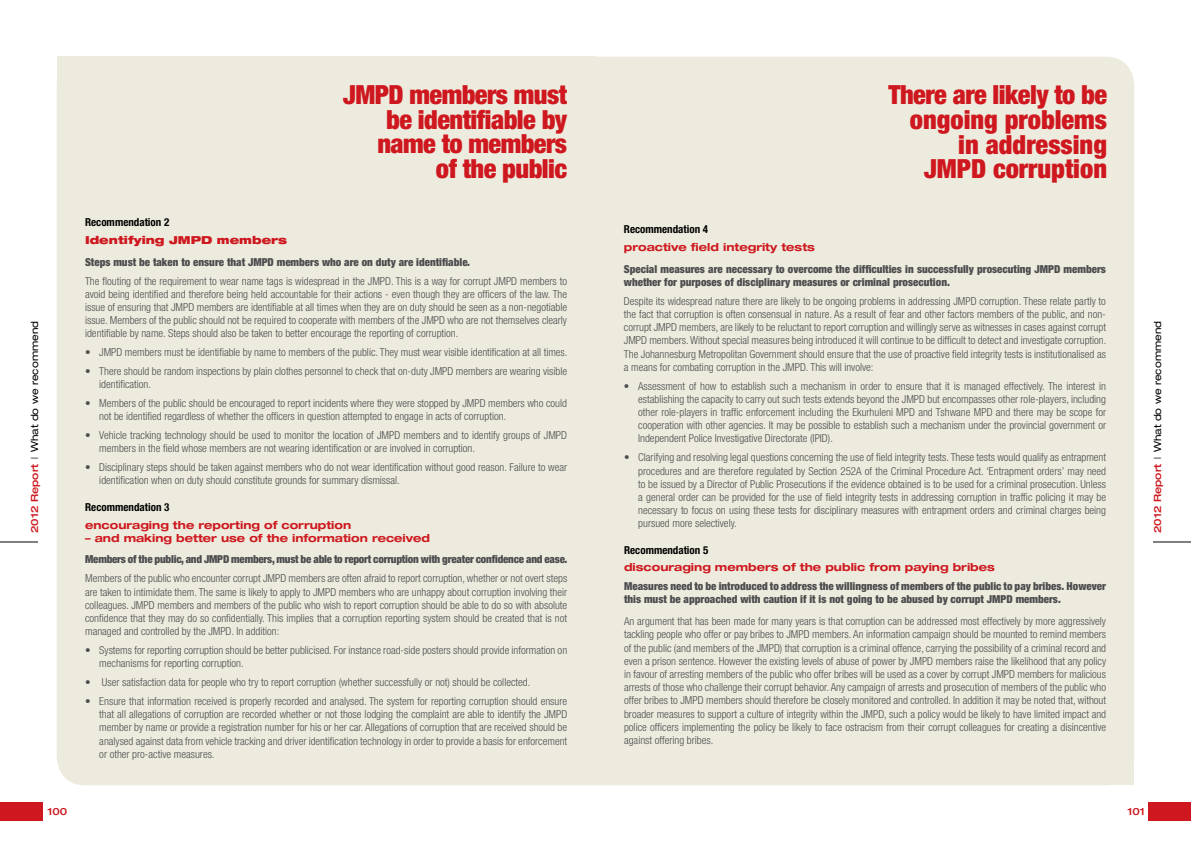
<style>
.page{position:relative;width:1191px;height:842px;background:#fff}
.page>*{position:absolute;margin:0;border:0;box-sizing:border-box;transform-origin:0 0}
.t1{font:900 condensed 26.4px/24.8px "Helvetica Neue LT Std";color:#ce171e;text-align:right}
.t2{font:900 condensed 26.4px/24.8px "Helvetica Neue LT Std";letter-spacing:-.02em;color:#ce171e;text-align:right}
.t3{font:300 condensed 11px/13.2px "Helvetica Neue LT Std";color:#4d4d4f;text-align:justify}
.t4{font:900 condensed 11px/13.2px "Helvetica Neue LT Std";color:#4d4d4f}
.t5{font:700 expanded 11px "Helvetica Neue LT Std";color:#ce171e}
.t6{font:900 condensed 11px "Helvetica Neue LT Std";letter-spacing:-.02em;color:#4d4d4f}
.t7{font:700 condensed 11px "Helvetica Neue LT Std";color:#000}
.t8{font:900 expanded 11px "Helvetica Neue LT Std";color:#ce171e}
.t9{font:expanded 10px "Helvetica Neue LT Std";color:#000}
.t10{font:500 expanded 10px "Helvetica Neue LT Std";color:#ce171e}
.s1{font-weight:500;color:#ce171e}
.s2{font-weight:300;font-stretch:condensed}
</style>
<div class="page">
<hr style="left:1153px;top:541px;width:38px;height:1px;background:#000">
<div style="left:1148px;top:802px;width:43px;height:19px;background:#ce171e"></div>
<div style="left:0;top:802px;width:43px;height:19px;background:#ce171e"></div>
<hr style="left:0;top:541px;width:38px;height:1px;background:#000">
<div style="left:57px;top:57px;width:1077px;height:728px;background:#edebdd;border-radius:28px"></div>
<h1 class="t2" style="left:343px;top:82px;width:225px">JMPD members must be identifiable by name to members<br>of the public</h1>
<h1 class="t1" style="left:888px;top:82px;width:220px">There are likely to be ongoing problems in addressing<br>JMPD corruption</h1>
<p class="t7" style="left:85px;top:216px;width:86px">Recommendation 2</p>
<p class="t8" style="left:85px;top:233px;width:204px">Identifying JMPD members</p>
<p class="t4" style="left:85px;top:255px;width:386px">Steps must be taken to ensure that JMPD members who are on duty are identifiable.</p>
<p class="t3" style="left:85px;top:274px;width:483px">The flouting of the requirement to wear name tags is widespread in the JMPD. This is a way for corrupt JMPD members to avoid being identified and therefore being held accountable for their actions - even though they are officers of the law. The issue of ensuring that JMPD members are identifiable at all times when they are on duty should be seen as a non-negotiable issue. Members of the public should not be required to cooperate with members of the JMPD who are not themselves clearly identifiable by name. Steps should also be taken to better encourage the reporting of corruption.</p>
<p class="t3" style="left:85px;top:346px;width:484px">• JMPD members must be identifiable by name to members of the public. They must wear visible identification at all times.</p>
<p class="t3" style="left:99px;top:364px;width:469px;text-indent:-14px">• There should be random inspections by plain clothes personnel to check that on-duty JMPD members are wearing visible identification.</p>
<p class="t3" style="left:99px;top:396px;width:469px;text-indent:-14px">• Members of the public should be encouraged to report incidents where they were stopped by JMPD members who could not be identified regardless of whether the officers in question attempted to engage in acts of corruption.</p>
<p class="t3" style="left:99px;top:429px;width:469px;text-indent:-14px">• Vehicle tracking technology should be used to monitor the location of JMPD members and to identify groups of JMPD members in the field whose members are not wearing identification or are involved in corruption.</p>
<p class="t3" style="left:99px;top:461px;width:469px;text-indent:-14px">• Disciplinary steps should be taken against members who do not wear identification without good reason. Failure to wear identification when on duty should constitute grounds for summary dismissal.</p>
<p class="t7" style="left:85px;top:500px;width:86px">Recommendation 3</p>
<p class="t5" style="left:85px;top:518px;width:268px">encouraging the reporting of corruption</p>
<p class="t5" style="left:85px;top:531px;width:346px">– and making better use of the information received</p>
<p class="t6" style="left:85px;top:553px;width:483px">Members of the public, and JMPD members, must be able to report corruption with greater confidence and ease.</p>
<p class="t3" style="left:85px;top:572px;width:483px">Members of the public who encounter corrupt JMPD members are often afraid to report corruption, whether or not overt steps are taken to intimidate them. The same is likely to apply to JMPD members who are unhappy about corruption involving their colleagues. JMPD members and members of the public who wish to report corruption should be able to do so with absolute confidence that they may do so confidentially. This implies that a corruption reporting system should be created that is not managed and controlled by the JMPD. In addition:</p>
<p class="t3" style="left:99px;top:643px;width:469px;text-indent:-14px">• Systems for reporting corruption should be better publicised. For instance road-side posters should provide information on mechanisms for reporting corruption.</p>
<p class="t3" style="left:85px;top:675px;width:447px">• User satisfaction data for people who try to report corruption (whether successfully or not) should be collected.</p>
<p class="t3" style="left:99px;top:694px;width:469px;text-indent:-14px">• Ensure that information received is properly recorded and analysed. The system for reporting corruption should ensure that all allegations of corruption are recorded whether or not those lodging the complaint are able to identify the JMPD member by name or provide a registration number for his or her car. Allegations of corruption that are received should be analysed against data from vehicle tracking and driver identification technology in order to provide a basis for enforcement or other pro-active measures.</p>
<p class="t7" style="left:624px;top:223px;width:86px">Recommendation 4</p>
<p class="t5" style="left:624px;top:240px;width:193px">proactive field integrity tests</p>
<p class="t4" style="left:624px;top:262px;width:483px">Special measures are necessary to overcome the difficulties in successfully prosecuting JMPD members whether for purposes of disciplinary measures or criminal prosecution.</p>
<p class="t3" style="left:624px;top:294px;width:484px">Despite its widespread nature there are likely to be ongoing problems in addressing JMPD corruption. These relate partly to the fact that corruption is often consensual in nature. As a result of fear and other factors members of the public, and non&shy;corrupt JMPD members, are likely to be reluctant to report corruption and willingly serve as witnesses in cases against corrupt JMPD members. Without special measures being introduced it will continue to be difficult to detect and investigate corruption.<br>The Johannesburg Metropolitan Government should ensure that the use of proactive field integrity tests is institutionalised as a means for combating corruption in the JMPD. This will involve:</p>
<p class="t3" style="left:638px;top:379px;width:469px;text-indent:-14px">• Assessment of how to establish such a mechanism in order to ensure that it is managed effectively. The interest in establishing the capacity to carry out such tests extends beyond the JMPD but encompasses other role-players, including other role-players in traffic enforcement including the Ekurhuleni MPD and Tshwane MPD and there may be scope for cooperation with other agencies. It may be possible to establish such a mechanism under the provincial government or Independent Police Investigative Directorate (IPID).</p>
<p class="t3" style="left:638px;top:451px;width:469px;text-indent:-14px">• Clarifying and resolving legal questions concerning the use of field integrity tests. These tests would qualify as entrapment procedures and are therefore regulated by Section 252A of the Criminal Procedure Act. ‘Entrapment orders’ may need to be issued by a Director of Public Prosecutions if the evidence obtained is to be used for a criminal prosecution. Unless a general order can be provided for the use of field integrity tests in addressing corruption in traffic policing it may be necessary to focus on using these tests for disciplinary measures with entrapment orders and criminal charges being pursued more selectively.</p>
<p class="t7" style="left:624px;top:543px;width:86px">Recommendation 5</p>
<p class="t5" style="left:624px;top:560px;width:372px">discouraging members of the public from paying bribes</p>
<p class="t4" style="left:624px;top:580px;width:483px">Measures need to be introduced to address the willingness of members of the public to pay bribes. However this must be approached with caution if it is not going to be abused by corrupt JMPD members.</p>
<p class="t3" style="left:624px;top:615px;width:483px">An argument that has been made for many years is that corruption can be addressed most effectively by more aggressively tackling people who offer or pay bribes to JMPD members. An information campaign should be mounted to remind members of the public (and members of the JMPD) that corruption is a criminal offence, carrying the possibility of a criminal record and even a prison sentence. However the existing levels of abuse of power by JMPD members raise the likelihood that any policy in favour of arresting members of the public who offer bribes will be used as a cover by corrupt JMPD members for malicious arrests of those who challenge their corrupt behavior. Any campaign of arrests and prosecution of members of the public who offer bribes to JMPD members should therefore be closely monitored and controlled. In addition it may be noted that, without broader measures to support a culture of integrity within the JMPD, such a policy would be likely to have limited impact and police officers implementing the policy be likely to face ostracism from their corrupt colleagues for creating a disincentive against offering bribes.</p>
<p class="t9" style="left:28px;top:533px;width:213px;rotate:-90deg"><span class="s1">2012 Report</span> <span class="s2">I</span> What do we recommend</p>
<p class="t9" style="left:1151px;top:533px;width:213px;rotate:-90deg"><span class="s1">2012 Report</span> <span class="s2">I</span> What do we recommend</p>
<p class="t10" style="left:47px;top:805px;width:21px">100</p>
<p class="t10" style="left:1127px;top:805px;width:19px">101</p>
</div>
